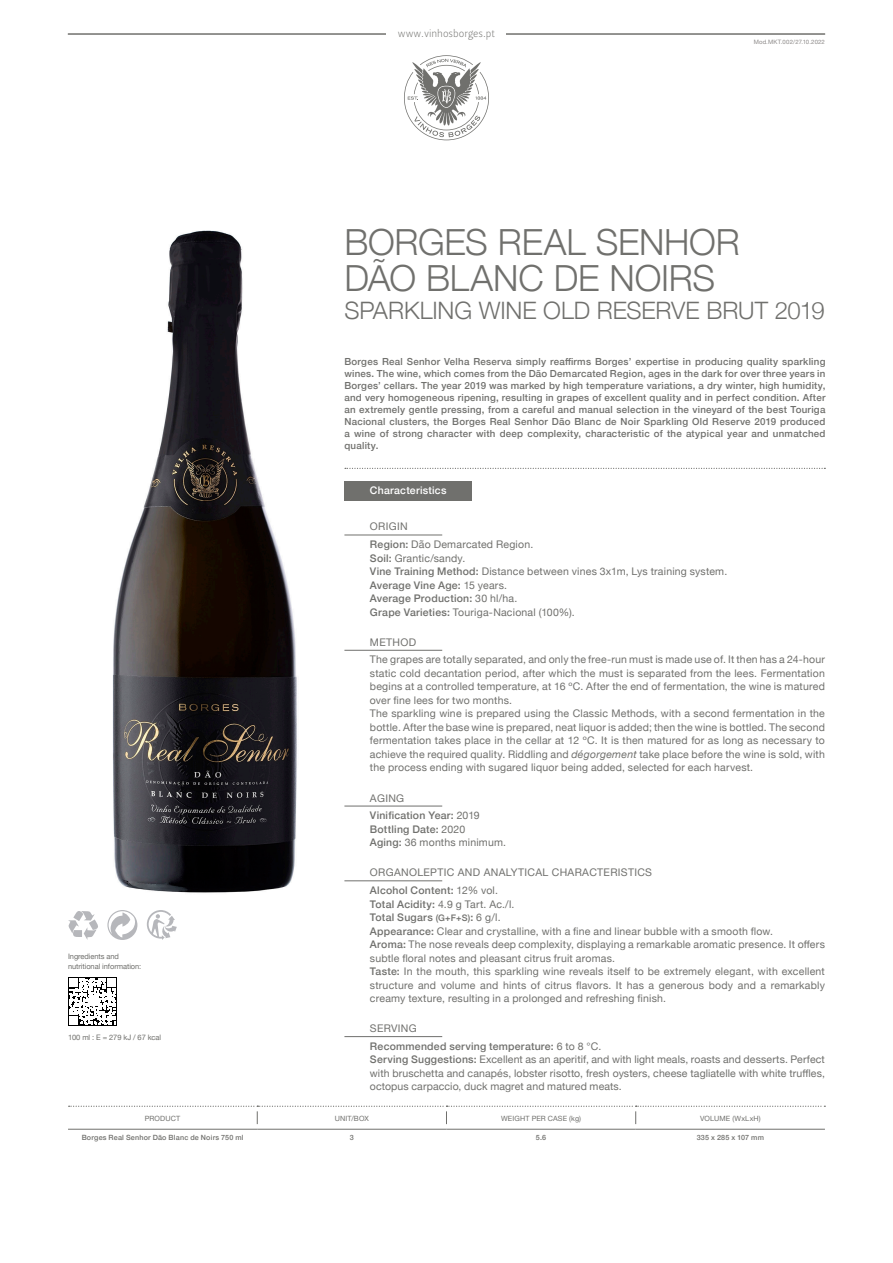
<style>
.page{position:relative;width:893px;height:1263px;background:#fff}
.page>*{position:absolute;margin:0;border:0;box-sizing:border-box;transform-origin:0 0}
.PS___Titulos___Produto___Nome{font:300 36px "Helvetica Neue";letter-spacing:-.005em;color:#70706d}
.PS___Titulos___Produto_Nome___SubDesigna{font:300 24px "Helvetica Neue";letter-spacing:-.005em;color:#70706d}
.PS___Texto_Geral__Ident__6_mm{font:10.5px/13.5px "Helvetica Neue";letter-spacing:.02em;color:#70706d;text-align:justify}
.PS___Texto_Geral__Ident__6_mm-2{font:500 10.5px "Helvetica Neue";letter-spacing:.02em;color:#70706d}
.PS___Titulos___Regua__Entrada__65_mm___I{font:10.5px "Helvetica Neue";letter-spacing:.03em;color:#70706d}
.t1{font:10.5px "Leitura Sans Grot 1";color:#70706d}
.PS___Titulos___Caixas_Cinza{font:500 10.5px "Helvetica Neue";letter-spacing:.025em;color:#fff}
.PS___Texto_Geral__Ident__6_mm-3{font:500 9.75px/12px "Helvetica Neue";letter-spacing:.025em;color:#70706d;text-align:justify}
.t2{font:7.5px/10.5px "Helvetica Neue";letter-spacing:-.01em;color:#70706d}
.PS___Tabelas___Texto_Geral{font:500 7.2px "Helvetica Neue";letter-spacing:.025em;color:#70706d}
.PS___Tabelas___First_Row{font:7.2px "Helvetica Neue";letter-spacing:.02em;color:#70706d}
.PS___Tabelas___First_Row_SmallCaps{font:7.2px "Helvetica Neue";letter-spacing:.02em;color:#70706d}
.PS___Tabelas___Notas{font:6px "Helvetica Neue";letter-spacing:.025em;color:#8d8a89}
.s1{font-weight:500}
.s2{font-weight:400}
.s3{font-style:italic}
.s4{font-size:9px}
</style>
<div class="page">
<img style="left:113px;top:230px;width:184px;height:663px">
<svg style="left:107px;top:910px;width:30px;height:30px"></svg>
<svg style="left:68px;top:911px;width:30px;height:29px"></svg>
<svg style="left:147px;top:910px;width:30px;height:30px"></svg>
<svg style="left:345px;top:468px;width:480px;height:1px"></svg>
<hr style="left:344px;top:535px;width:98px;height:1px;background:#70706d">
<hr style="left:344px;top:650px;width:98px;height:1px;background:#70706d">
<hr style="left:344px;top:806px;width:98px;height:1px;background:#70706d">
<hr style="left:344px;top:880px;width:98px;height:1px;background:#70706d">
<hr style="left:344px;top:1036px;width:98px;height:1px;background:#70706d">
<div style="left:344px;top:481px;width:128px;height:19px;background:#70706d"></div>
<div style="left:68px;top:977px;width:49px;height:49px;background:#000"></div>
<svg style="left:69px;top:978px;width:47px;height:47px"></svg>
<hr style="left:68px;top:1129px;width:189px;height:1px;background:#70706d">
<hr style="left:257px;top:1129px;width:189px;height:1px;background:#70706d">
<hr style="left:446px;top:1129px;width:190px;height:1px;background:#70706d">
<hr style="left:636px;top:1129px;width:189px;height:1px;background:#70706d">
<svg style="left:69px;top:1106px;width:756px;height:18px"></svg>
<hr style="left:68px;top:34px;width:336px;height:1px;background:#70706d">
<hr style="left:487px;top:34px;width:338px;height:1px;background:#70706d">
<div style="left:387px;top:17px;width:119px;height:34px;background:#fff"></div>
<svg style="left:404px;top:55px;width:85px;height:85px"></svg>
<p class="t1" style="left:398px;top:27px;width:99px">www.vinhosborges.pt</p>
<p class="t1" style="left:419px;top:27px;width:56px">www.jmv.pt</p>
<p class="PS___Tabelas___Notas" style="left:754px;top:38px;width:73px">Mod.MKT.002/27.10.2022</p>
<p class="PS___Titulos___Produto___Nome" style="left:344px;top:213px;width:397px">BORGES REAL SENHOR</p>
<p class="PS___Titulos___Produto___Nome" style="left:344px;top:249px;width:372px">DÃO BLANC DE NOIRS</p>
<p class="PS___Titulos___Produto_Nome___SubDesigna" style="left:344px;top:291px;width:482px">SPARKLING WINE OLD RESERVE BRUT 2019</p>
<p class="t2" style="left:68px;top:951px;width:75px">I ngredients and nutritional information:</p>
<p class="t2" style="left:68px;top:1032px;width:95px">100 ml : E = 279 kJ / 67 kcal</p>
<p class="PS___Texto_Geral__Ident__6_mm-3" style="left:344px;top:354px;width:482px">Borges Real Senhor Velha Reserva simply reaffirms Borges’ expertise in producing quality sparkling wines. The wine, which comes from the Dão Demarcated Region, ages in the dark for over three years in Borges’ cellars. The year 2019 was marked by high temperature variations, a dry winter, high humidity, and very homogeneous ripening, resulting in grapes of excellent quality and in perfect condition. After an extremely gentle pressing, from a careful and manual selection in the vineyard of the best Touriga Nacional clusters, the Borges Real Senhor Dão Blanc de Noir Sparkling Old Reserve 2019 produced a wine of strong character with deep complexity, characteristic of the atypical year and unmatched quality.</p>
<p class="PS___Titulos___Caixas_Cinza" style="left:370px;top:482px;width:78px">Characteristics</p>
<p class="PS___Titulos___Regua__Entrada__65_mm___I" style="left:370px;top:519px;width:39px">Origin</p>
<p class="PS___Texto_Geral__Ident__6_mm" style="left:370px;top:538px;width:165px"><span class="s1">Region:</span> Dão Demarcated Region.</p>
<p class="PS___Texto_Geral__Ident__6_mm" style="left:370px;top:552px;width:97px"><span class="s1">Soil:</span> Grantic/sandy.</p>
<p class="PS___Texto_Geral__Ident__6_mm" style="left:370px;top:565px;width:359px"><span class="s1">Vine Training Method:</span> Distance between vines 3x1m, Lys training system.</p>
<p class="PS___Texto_Geral__Ident__6_mm-2" style="left:370px;top:576px;width:139px">Average Vine Age: <span class="s2">15 years.</span></p>
<p class="PS___Texto_Geral__Ident__6_mm-2" style="left:370px;top:590px;width:149px">Average Production: <span class="s2">30 hl/ha.</span></p>
<p class="PS___Texto_Geral__Ident__6_mm" style="left:370px;top:606px;width:206px"><span class="s1">Grape Varieties:</span> Touriga-Nacional (100%).</p>
<p class="PS___Titulos___Regua__Entrada__65_mm___I" style="left:370px;top:634px;width:39px">Method</p>
<p class="PS___Texto_Geral__Ident__6_mm" style="left:370px;top:654px;width:456px">The grapes are totally separated, and only the free-run must is made use of. It then has a 24-hour static cold decantation period, after which the must is separated from the lees. Fermentation begins at a controlled temperature, at 16 ºC. After the end of fermentation, the wine is matured over fine lees for two months.</p>
<p class="PS___Texto_Geral__Ident__6_mm" style="left:370px;top:708px;width:457px">The sparkling wine is prepared using the Classic Methods, with a second fermentation in the bottle. After the base wine is prepared, neat liquor is added; then the wine is bottled. The second fermentation takes place in the cellar at 12 ºC. It is then matured for as long as necessary to achieve the required quality. Riddling and <span class="s3">dégorgement</span> take place before the wine is sold, with the process ending with sugared liquor being added, selected for each harvest.</p>
<p class="PS___Titulos___Regua__Entrada__65_mm___I" style="left:370px;top:790px;width:36px">Aging</p>
<p class="PS___Texto_Geral__Ident__6_mm-2" style="left:370px;top:807px;width:111px">Vinification Year: <span class="s2">2019</span></p>
<p class="PS___Texto_Geral__Ident__6_mm-2" style="left:370px;top:820px;width:97px">Bottling Date: <span class="s2">2020</span></p>
<p class="PS___Texto_Geral__Ident__6_mm" style="left:370px;top:836px;width:138px"><span class="s1">Aging:</span> 36 months minimum.</p>
<p class="PS___Titulos___Regua__Entrada__65_mm___I" style="left:370px;top:865px;width:166px">Organoleptic and Analytical</p>
<p class="PS___Titulos___Regua__Entrada__65_mm___I" style="left:552px;top:865px;width:39px">Charact</p>
<p class="PS___Titulos___Regua__Entrada__65_mm___I" style="left:604px;top:865px;width:50px">eristics</p>
<p class="PS___Texto_Geral__Ident__6_mm-2" style="left:370px;top:882px;width:129px">Alcohol Content: <span class="s2">12% vol.</span></p>
<p class="PS___Texto_Geral__Ident__6_mm" style="left:370px;top:898px;width:146px"><span class="s1">Total Acidity:</span> 4.9 g Tart. Ac./l.</p>
<p class="PS___Texto_Geral__Ident__6_mm-2" style="left:370px;top:909px;width:132px">Total Sugars <span class="s4">(G+F+S)</span>: <span class="s2">6 g/l.</span></p>
<p class="PS___Texto_Geral__Ident__6_mm" style="left:370px;top:925px;width:405px"><span class="s1">Appearance:</span> Clear and crystalline, with a fine and linear bubble with a smooth flow.</p>
<p class="PS___Texto_Geral__Ident__6_mm" style="left:370px;top:938px;width:456px"><span class="s1">Aroma:</span> The nose reveals deep complexity, displaying a remarkable aromatic presence. It offers subtle floral notes and pleasant citrus fruit aromas.</p>
<p class="PS___Texto_Geral__Ident__6_mm" style="left:370px;top:965px;width:456px"><span class="s1">Taste:</span> I n the mouth, this sparkling wine reveals itself to be extremely elegant, with excellent structure and volume and hints of citrus flavors. It has a generous body and a remarkably creamy texture, resulting in a prolonged and refreshing finish.</p>
<p class="PS___Titulos___Regua__Entrada__65_mm___I" style="left:370px;top:1021px;width:48px">Serving</p>
<p class="PS___Texto_Geral__Ident__6_mm-2" style="left:370px;top:1038px;width:233px">Recommended serving temperature: <span class="s2">6 to 8 °C.</span></p>
<p class="PS___Texto_Geral__Ident__6_mm" style="left:370px;top:1053px;width:456px"><span class="s1">Serving Suggestions:</span> Excellent as an aperitif, and with light meals, roasts and desserts. Perfect with bruschetta and canapés, lobster risotto, fresh oysters, cheese tagliatelle with white truffles, octopus carpaccio, duck magret and matured meats.</p>
<p class="PS___Tabelas___First_Row" style="left:145px;top:1113px;width:32px">Product</p>
<p class="PS___Tabelas___First_Row" style="left:335px;top:1113px;width:36px">Unit/box</p>
<p class="PS___Tabelas___First_Row" style="left:501px;top:1113px;width:81px">Weight per case (kg)</p>
<p class="PS___Tabelas___First_Row_SmallCaps" style="left:700px;top:1113px;width:62px">VOLUME (WxLxH)</p>
<p class="PS___Tabelas___Texto_Geral" style="left:82px;top:1132px;width:163px">Borges Real Senhor Dão Blanc de Noirs 750 ml</p>
<p class="PS___Tabelas___Texto_Geral" style="left:350px;top:1132px;width:6px">3</p>
<p class="PS___Tabelas___Texto_Geral" style="left:536px;top:1132px;width:12px">5.6</p>
<p class="PS___Tabelas___Texto_Geral" style="left:697px;top:1132px;width:69px">335 x 285 x 107 mm</p>
</div>
